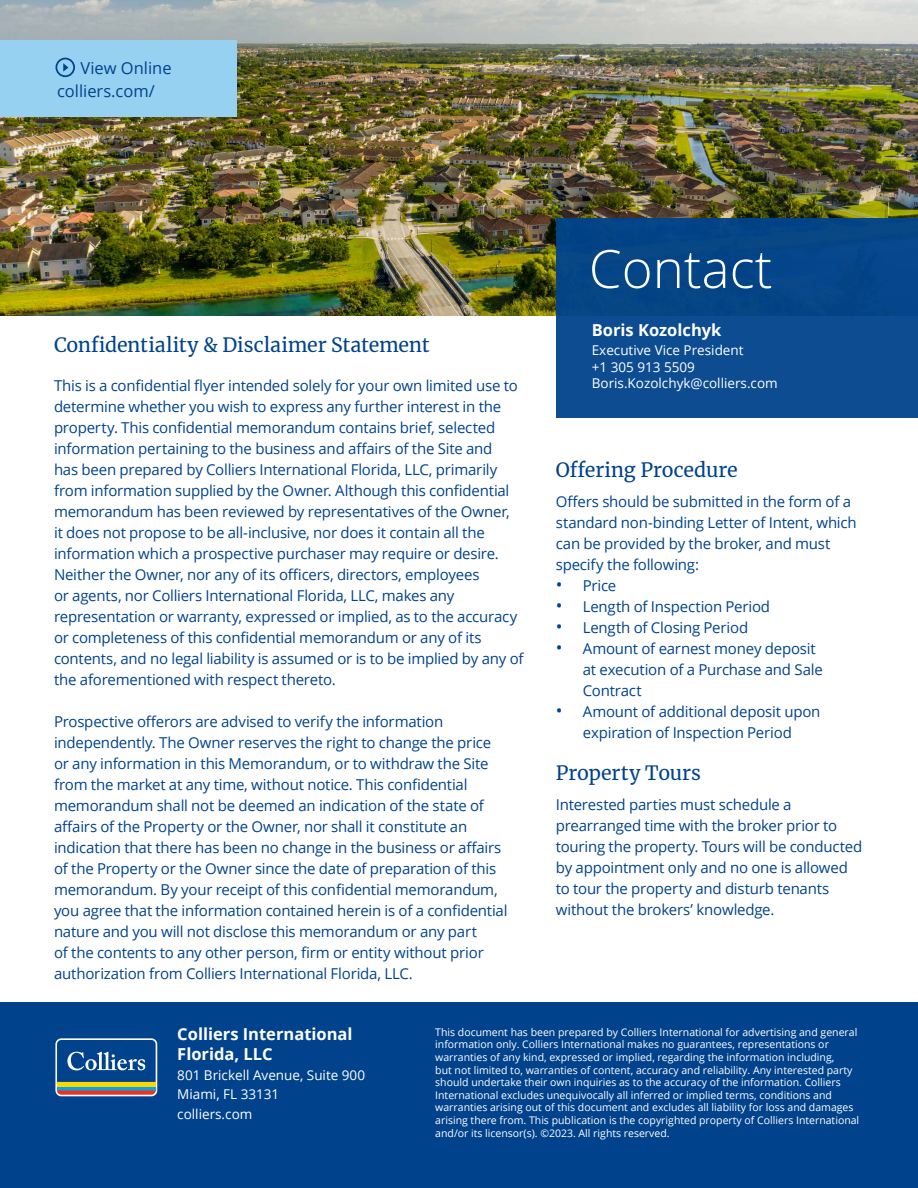
<style>
.page{position:relative;width:918px;height:1188px;background:#fff}
.page>*{position:absolute;margin:0;border:0;box-sizing:border-box;transform-origin:0 0}
.t1{font:300 52.95px "Open Sans";color:#fff}
.t2{font:19.5px "Merriweather";letter-spacing:-.005em;color:#00438c}
.t3{font:700 16.5px/19.8px "Open Sans";color:#fff}
.t4{font:16.5px/23.7px "Open Sans";color:#00438c}
.t5{font:15px/21px "Open Sans";letter-spacing:-.015em;color:#00438c}
.t6{font:13.5px/16.5px "Open Sans";color:#fff}
.t7{font:10.5px/12.6px "Open Sans";color:#fff}
.s1{font-size:18px}
</style>
<div class="page">
<div style="left:0;top:1002px;width:918px;height:186px;background:#00438c"></div>
<img style="left:0;top:0;width:918px;height:315px">
<div style="left:556px;top:218px;width:362px;height:199px;background:linear-gradient(to right,#09488b,#09498d)"></div>
<div style="left:55px;top:1038px;width:102px;height:58px;background:#fff;border-radius:6px"></div>
<svg style="left:57px;top:1086px;width:99px;height:4px"></svg>
<hr style="left:57px;top:1082px;width:99px;height:4px;background:#ffd600">
<svg style="left:57px;top:1090px;width:99px;height:5px"></svg>
<svg style="left:57px;top:1040px;width:99px;height:42px;background:#1d5899"></svg>
<div style="left:0;top:41px;width:237px;height:76px;background:#96d1f2"></div>
<div style="left:55px;top:58px;width:20px;height:19px;border:2px solid #00438c;border-radius:50%"></div>
<svg style="left:63px;top:63px;width:5px;height:9px"></svg>
<p class="t4" style="left:57px;top:55px;width:116px;text-indent:24px">View Online colliers.com/</p>
<h2 class="t2" style="left:54px;top:331px;width:377px">Confidentiality &amp; Disclaimer Statement</h2>
<p class="t5" style="left:54px;top:375px;width:471px">This is a confidential flyer intended solely for your own limited use to determine whether you wish to express any further interest in the property. This confidential memorandum contains brief, selected information pertaining to the business and affairs of the Site and<br>has been prepared by Colliers International Florida, LLC, primarily from information supplied by the Owner. Although this confidential memorandum has been reviewed by representatives of the Owner,<br>it does not propose to be all-inclusive, nor does it contain all the information which a prospective purchaser may require or desire.<br>Neither the Owner, nor any of its officers, directors, employees<br>or agents, nor Colliers International Florida, LLC, makes any representation or warranty, expressed or implied, as to the accuracy or completeness of this confidential memorandum or any of its contents, and no legal liability is assumed or is to be implied by any of the aforementioned with respect thereto.</p>
<p class="t5" style="left:54px;top:711px;width:455px">Prospective offerors are advised to verify the information independently. The Owner reserves the right to change the price or any information in this Memorandum, or to withdraw the Site from the market at any time, without notice. This confidential memorandum shall not be deemed an indication of the state of affairs of the Property or the Owner, nor shall it constitute an indication that there has been no change in the business or affairs of the Property or the Owner since the date of preparation of this memorandum. By your receipt of this confidential memorandum, you agree that the information contained herein is of a confidential nature and you will not disclose this memorandum or any part<br>of the contents to any other person, firm or entity without prior authorization from Colliers International Florida, LLC.</p>
<h1 class="t1" style="left:589px;top:232px;width:185px">Contact</h1>
<p class="t3" style="left:592px;top:319px;width:131px">Boris Kozolchyk</p>
<p class="t6" style="left:592px;top:342px;width:188px">Executive Vice President<br>+1 305 913 5509<br>Boris.Kozolchyk@colliers.com</p>
<h2 class="t2" style="left:556px;top:456px;width:184px">Offering Procedure</h2>
<p class="t5" style="left:556px;top:490px;width:302px">Offers should be submitted in the form of a standard non-binding Letter of Intent, which can be provided by the broker, and must specify the following:</p>
<p class="t5" style="left:556px;top:574px;width:62px"><span class="s1">•</span> Price</p>
<p class="t5" style="left:556px;top:595px;width:216px"><span class="s1">•</span> Length of Inspection Period</p>
<p class="t5" style="left:556px;top:616px;width:194px"><span class="s1">•</span> Length of Closing Period</p>
<p class="t5" style="left:583px;top:637px;width:242px;text-indent:-27px"><span class="s1">•</span> Amount of earnest money deposit at execution of a Purchase and Sale<br>Contract</p>
<p class="t5" style="left:556px;top:700px;width:266px;text-align:center"><span class="s1">•</span> Amount of additional deposit upon expiration of Inspection Period</p>
<h2 class="t2" style="left:556px;top:759px;width:147px">Property Tours</h2>
<p class="t5" style="left:556px;top:793px;width:308px">Interested parties must schedule a prearranged time with the broker prior to touring the property. Tours will be conducted by appointment only and no one is allowed to tour the property and disturb tenants without the brokers’ knowledge.</p>
<p class="t3" style="left:177px;top:1024px;width:177px">Colliers International<br>Florida, LLC</p>
<p class="t6" style="left:177px;top:1065px;width:189px;line-height:19.5px">801 Brickell Avenue, Suite 900<br>Miami, FL 33131<br>colliers.com</p>
<p class="t7" style="left:435px;top:1025px;width:426px">This document has been prepared by Colliers International for advertising and general information only. Colliers International makes no guarantees, representations or warranties of any kind, expressed or implied, regarding the information including,<br>but not limited to, warranties of content, accuracy and reliability. Any interested party should undertake their own inquiries as to the accuracy of the information. Colliers International excludes unequivocally all inferred or implied terms, conditions and warranties arising out of this document and excludes all liability for loss and damages arising there from. This publication is the copyrighted property of Colliers International and/or its licensor(s). ©2023. All rights reserved.</p>
</div>
